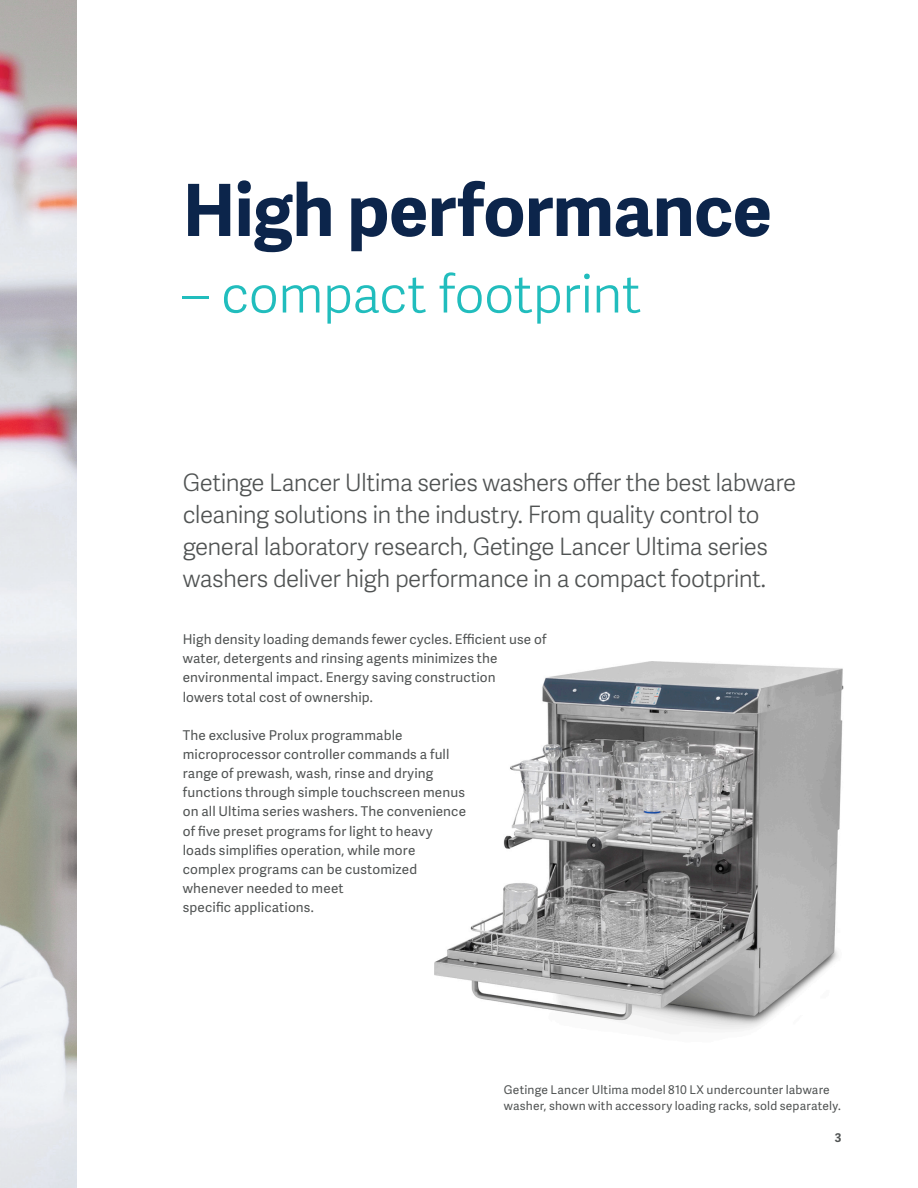
<style>
.page{position:relative;width:918px;height:1188px;background:#fff}
.page>*{position:absolute;margin:0;border:0;box-sizing:border-box;transform-origin:0 0}
.A4_USL_Heading_First_spread_Adelle_Sans_{font:700 72px "Adelle Sans";letter-spacing:-.01em;color:#0c254b}
.A4_USL_Sub-heading_First_spread_Adelle_S{font:300 52.5px "Adelle Sans";letter-spacing:-.015em;color:#21bdbd}
.A4_USL_Preamble_Adelle_Sans_Light_Granit{font:300 24px/32px "Adelle Sans";letter-spacing:-.025em;color:#505353}
.A4_USL_Body_copy_Adelle_Sans_Regular_Gra{font:13.5px/19.2px "Adelle Sans";letter-spacing:.01em;color:#505353}
.A4_USL_Caption_Adelle_Sans_Regular_Grani{font:12px/15.9px "Adelle Sans";letter-spacing:.015em;color:#505353}
.A4_USL_Paging_right_Adelle_Sans_Bold_Gra{font:700 12px "Adelle Sans";color:#505353}
</style>
<div class="page">
<img style="left:434px;top:661px;width:410px;height:369px">
<img style="left:0;top:0;width:77px;height:1188px">
<p class="A4_USL_Heading_First_spread_Adelle_Sans_" style="left:183px;top:158px;width:591px">High performance</p>
<p class="A4_USL_Sub-heading_First_spread_Adelle_S" style="left:183px;top:257px;width:460px">– compact footprint</p>
<p class="A4_USL_Preamble_Adelle_Sans_Light_Granit" style="left:183px;top:466px;width:615px">Getinge Lancer Ultima series washers offer the best labware cleaning solutions in the industry. From quality control to general laboratory research, Getinge Lancer Ultima series washers deliver high performance in a compact footprint.</p>
<p class="A4_USL_Body_copy_Adelle_Sans_Regular_Gra" style="left:183px;top:629px;width:365px">High density loading demands fewer cycles. Efficient use of water, detergents and rinsing agents minimizes the environmental impact. Energy saving construction<br>lowers total cost of ownership.</p>
<p class="A4_USL_Body_copy_Adelle_Sans_Regular_Gra" style="left:183px;top:725px;width:285px">The exclusive Prolux programmable microprocessor controller commands a full range of prewash, wash, rinse and drying functions through simple touchscreen menus on all Ultima series washers. The convenience of five preset programs for light to heavy loads simplifies operation, while more complex programs can be customized whenever needed to meet<br>specific applications.</p>
<p class="A4_USL_Caption_Adelle_Sans_Regular_Grani" style="left:504px;top:1081px;width:338px">Getinge Lancer Ultima model 810 LX undercounter labware washer, shown with accessory loading racks, sold separately.</p>
<p class="A4_USL_Paging_right_Adelle_Sans_Bold_Gra" style="left:835px;top:1129px;width:8px">3</p>
</div>
